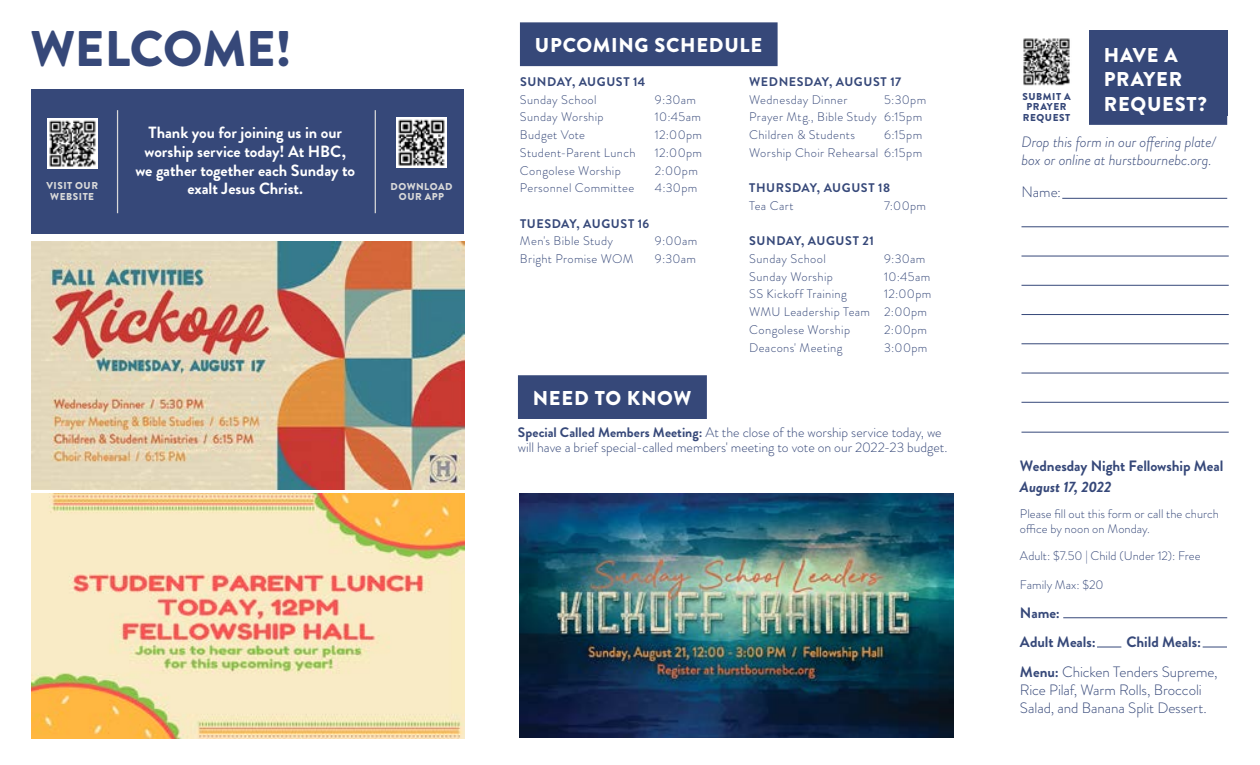
<style>
.page{position:relative;width:1260px;height:765px;background:#fff}
.page>*{position:absolute;margin:0;border:0;box-sizing:border-box;transform-origin:0 0}
.t1{font:900 50px "Brandon Grotesque";letter-spacing:-.005em;color:#364879}
.t2{font:900 20px/24.5px "Brandon Grotesque";letter-spacing:.035em;color:#fff}
.t3{font:700 16.25px/18.8px "Brandon Grotesque";letter-spacing:-.005em;color:#fff;text-align:center}
.t4{font:300 15px/29.2px "Brandon Grotesque";letter-spacing:-.005em;color:#364879}
.t5{font:italic 300 15px/18px "Brandon Grotesque";letter-spacing:-.005em;color:#364879}
.t6{font:700 15px/29.2px "Brandon Grotesque";letter-spacing:-.005em;color:#364879}
.t7{font:italic 700 15px "Brandon Grotesque";letter-spacing:-.005em;color:#364879}
.t8{font:300 13.75px/15px "Brandon Grotesque";color:#364879}
.t9{font:300 12.5px/17.8px "Brandon Grotesque";letter-spacing:.025em;color:#364879}
.t10{font:700 12.5px "Brandon Grotesque";letter-spacing:.045em;color:#364879}
.t11{font:300 12.5px/15px "Brandon Grotesque";letter-spacing:.005em;color:#364879}
.t12{font:300 12.5px "Brandon Grotesque";color:#364879}
.t13{font:900 10px/10.6px "Brandon Grotesque";letter-spacing:.055em;color:#d9d9d9;text-align:center}
.t14{font:900 10px/10.6px "Brandon Grotesque";letter-spacing:.055em;color:#364879;text-align:center}
.s1{font-weight:700}
</style>
<div class="page">
<div style="left:1089px;top:31px;width:138px;height:85px;background:#364879"></div>
<img style="left:31px;top:494px;width:433px;height:245px">
<img style="left:520px;top:494px;width:433px;height:244px">
<div style="left:31px;top:89px;width:432px;height:145px;background:#364879"></div>
<div style="left:1089px;top:81px;width:138px;height:44px;background:#364879"></div>
<hr style="left:1022px;top:226px;width:207px;height:1px;background:#364879">
<hr style="left:1022px;top:256px;width:207px;height:1px;background:#364879">
<hr style="left:1022px;top:285px;width:207px;height:1px;background:#364879">
<hr style="left:1022px;top:314px;width:207px;height:1px;background:#364879">
<hr style="left:1022px;top:343px;width:207px;height:1px;background:#364879">
<hr style="left:1022px;top:373px;width:207px;height:1px;background:#364879">
<hr style="left:1022px;top:402px;width:207px;height:1px;background:#364879">
<hr style="left:1022px;top:432px;width:207px;height:1px;background:#364879">
<img style="left:31px;top:241px;width:433px;height:249px">
<img style="left:47px;top:119px;width:50px;height:50px">
<hr style="left:117px;top:110px;width:1px;height:103px;background:#d9d9d9">
<img style="left:1023px;top:38px;width:47px;height:48px">
<div style="left:518px;top:375px;width:189px;height:44px;background:#364879"></div>
<img style="left:397px;top:117px;width:50px;height:50px">
<hr style="left:375px;top:110px;width:1px;height:103px;background:#d9d9d9">
<div style="left:520px;top:22px;width:258px;height:44px;background:#364879"></div>
<hr style="left:1062px;top:198px;width:165px;height:1px;background:#364879">
<hr style="left:1063px;top:617px;width:164px;height:1px;background:#364879">
<svg style="left:1097px;top:647px;width:24px;height:1px"></svg>
<svg style="left:1203px;top:647px;width:24px;height:1px"></svg>
<h1 class="t1" style="left:30px;top:14px;width:263px">WELCOME!</h1>
<p class="t13" style="left:46px;top:181px;width:53px">VISIT OUR<br>WEBSITE</p>
<h3 class="t3" style="left:135px;top:123px;width:221px">Thank you for joining us in our worship service today! At HBC, we gather together each Sunday to exalt Jesus Christ.</h3>
<p class="t13" style="left:390px;top:182px;width:64px;line-height:10px">DOWNLOAD<br>OUR APP</p>
<h2 class="t2" style="left:535px;top:33px;width:229px">UPCOMING SCHEDULE</h2>
<p class="t10" style="left:520px;top:73px;width:127px">SUNDAY, AUGUST 14</p>
<p class="t9" style="left:520px;top:91px;width:78px">Sunday School</p>
<p class="t9" style="left:655px;top:91px;width:43px">9:30am</p>
<p class="t9" style="left:520px;top:108px;width:85px">Sunday Worship</p>
<p class="t9" style="left:655px;top:108px;width:48px">10:45am</p>
<p class="t9" style="left:520px;top:126px;width:67px">Budget Vote</p>
<p class="t9" style="left:655px;top:126px;width:49px">12:00pm</p>
<p class="t9" style="left:520px;top:144px;width:117px">Student-Parent Lunch</p>
<p class="t9" style="left:655px;top:144px;width:49px">12:00pm</p>
<p class="t9" style="left:520px;top:161px;width:102px">Congolese Worship</p>
<p class="t9" style="left:655px;top:161px;width:44px">2:00pm</p>
<p class="t9" style="left:520px;top:179px;width:116px">Personnel Committee</p>
<p class="t9" style="left:655px;top:179px;width:44px">4:30pm</p>
<p class="t10" style="left:520px;top:215px;width:131px">TUESDAY, AUGUST 16</p>
<p class="t9" style="left:520px;top:232px;width:95px">Men's Bible Study</p>
<p class="t9" style="left:655px;top:232px;width:44px">9:00am</p>
<p class="t9" style="left:520px;top:250px;width:115px">Bright Promise WOM</p>
<p class="t9" style="left:655px;top:250px;width:43px">9:30am</p>
<p class="t10" style="left:749px;top:73px;width:153px">WEDNESDAY, AUGUST 17</p>
<p class="t9" style="left:749px;top:91px;width:100px">Wednesday Dinner</p>
<p class="t9" style="left:749px;top:91px;width:179px;text-indent:135px">5:30pm<br>Prayer Mtg., Bible Study 6:15pm<br>Children &amp; Students</p>
<p class="t9" style="left:749px;top:126px;width:175px;text-align:right">6:15pm<br>Worship Choir Rehearsal 6:15pm</p>
<p class="t10" style="left:749px;top:179px;width:142px">THURSDAY, AUGUST 18</p>
<p class="t9" style="left:749px;top:197px;width:46px">Tea Cart</p>
<p class="t9" style="left:884px;top:197px;width:43px">7:00pm</p>
<p class="t10" style="left:749px;top:232px;width:126px">SUNDAY, AUGUST 21</p>
<p class="t9" style="left:749px;top:250px;width:78px">Sunday School</p>
<p class="t9" style="left:884px;top:250px;width:43px">9:30am</p>
<p class="t9" style="left:749px;top:268px;width:85px">Sunday Worship</p>
<p class="t9" style="left:884px;top:268px;width:48px">10:45am</p>
<p class="t9" style="left:749px;top:285px;width:99px">SS Kickoff Training</p>
<p class="t9" style="left:749px;top:285px;width:184px;text-indent:135px">12:00pm<br>WMU Leadership Team 2:00pm<br>Congolese Worship</p>
<p class="t9" style="left:884px;top:321px;width:44px">2:00pm</p>
<h2 class="t2" style="left:533px;top:386px;width:160px">NEED TO KNOW</h2>
<p class="t9" style="left:749px;top:338px;width:95px">Deacons' Meeting</p>
<p class="t9" style="left:884px;top:338px;width:45px">3:00pm</p>
<p class="t8" style="left:518px;top:425px;width:431px"><span class="s1">Special Called Members Meeting:</span> At the close of the worship service today, we will have a brief special-called members' meeting to vote on our 2022-23 budget.</p>
<h2 class="t2" style="left:1104px;top:43px;width:105px">HAVE A<br>PRAYER<br>REQUEST?</h2>
<p class="t5" style="left:1022px;top:132px;width:196px">Drop this form in our offering plate/ box or online at hurstbournebc.org.</p>
<p class="t4" style="left:1022px;top:177px;width:41px">Name:</p>
<p class="t14" style="left:1023px;top:91px;width:50px">SUBMIT A<br>PRAYER<br>REQUEST</p>
<p class="t6" style="left:1020px;top:452px;width:205px">Wednesday Night Fellowship Meal</p>
<p class="t7" style="left:1020px;top:476px;width:93px">August 17, 2022</p>
<p class="t11" style="left:1020px;top:507px;width:200px">Please fill out this form or call the church office by noon on Monday.</p>
<p class="t12" style="left:1020px;top:547px;width:182px">Adult: $7.50 | Child (Under 12): Free</p>
<p class="t12" style="left:1020px;top:576px;width:85px">Family Max: $20</p>
<p class="t6" style="left:1020px;top:599px;width:77px">Name:<br>Adult Meals:</p>
<p class="t4" style="left:1020px;top:628px;width:199px;text-indent:107px"><span class="s1">Child Meals:<br>Menu:</span> Chicken Tenders Supreme,</p>
<p class="t4" style="left:1020px;top:680px;width:188px;line-height:18px">Rice Pilaf, Warm Rolls, Broccoli<br>Salad, and Banana Split Dessert.</p>
</div>
